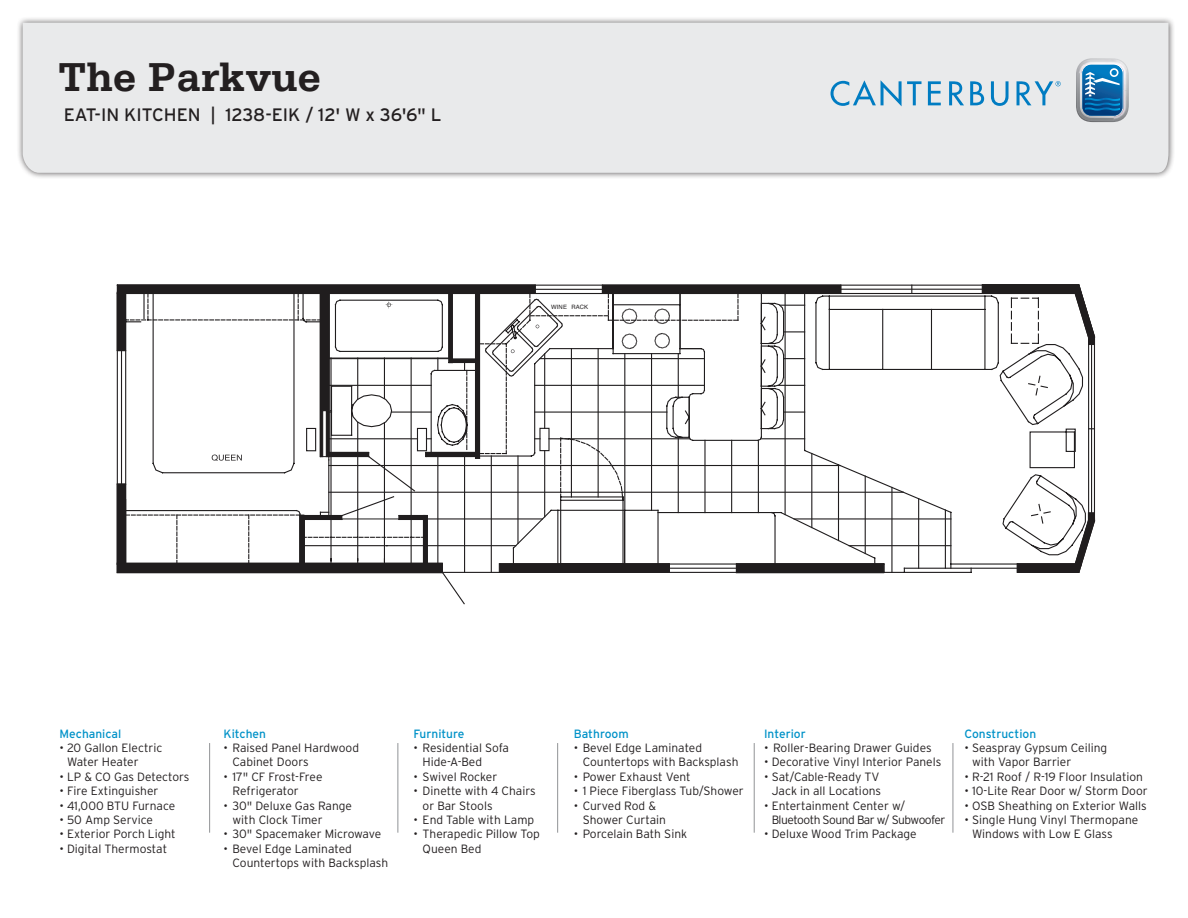
<style>
.page{position:relative;width:1188px;height:918px;background:#fff}
.page>*{position:absolute;margin:0;border:0;box-sizing:border-box;transform-origin:0 0}
.t1{font:700 42.6px "Serifa";color:#231f20}
.t2{font:18px "Interstate";color:#231f20}
.t3{font:300 12px/14.4px "Interstate";color:#231f20}
.t4{font:12px "Interstate";color:#0092c8}
.t5{font:300 12px/14.4px "Interstate";letter-spacing:-.04em;color:#231f20}
.t6{font:6px "Helvetica";letter-spacing:.025em;color:#201d1e}
</style>
<div class="page">
<div style="left:16px;top:16px;width:1159px;height:163px;background:#231f20;opacity:.75"></div>
<div style="left:23px;top:23px;width:1146px;height:150px;background:#e9eaeb"></div>
<hr style="left:209px;top:743px;width:1px;height:90px;background:#919396">
<hr style="left:398px;top:743px;width:1px;height:90px;background:#919396">
<hr style="left:557px;top:743px;width:1px;height:90px;background:#919396">
<hr style="left:754px;top:743px;width:1px;height:90px;background:#919396">
<hr style="left:953px;top:743px;width:1px;height:90px;background:#919396">
<svg style="left:831px;top:80px;width:91px;height:26px"></svg>
<svg style="left:928px;top:81px;width:13px;height:24px"></svg>
<svg style="left:949px;top:81px;width:15px;height:24px"></svg>
<svg style="left:970px;top:81px;width:14px;height:24px"></svg>
<svg style="left:991px;top:81px;width:18px;height:25px"></svg>
<svg style="left:1017px;top:81px;width:44px;height:24px"></svg>
<svg style="left:1076px;top:58px;width:53px;height:64px"></svg>
<svg style="left:536px;top:284px;width:445px;height:86px"></svg>
<hr style="left:951px;top:563px;width:67px;height:2px;background:#201d1e">
<hr style="left:904px;top:568px;width:114px;height:1px;background:#201d1e">
<svg style="left:328px;top:292px;width:644px;height:282px"></svg>
<div style="left:117px;top:284px;width:419px;height:10px;border:1px solid #201d1e"></div>
<div style="left:602px;top:285px;width:239px;height:8px;background:#201d1e"></div>
<div style="left:602px;top:285px;width:239px;height:9px;border:1px solid #201d1e"></div>
<div style="left:499px;top:563px;width:171px;height:10px;background:#201d1e"></div>
<div style="left:736px;top:563px;width:148px;height:10px;background:#201d1e"></div>
<div style="left:117px;top:563px;width:326px;height:10px;border:1px solid #201d1e"></div>
<svg style="left:981px;top:284px;width:114px;height:289px"></svg>
<svg style="left:117px;top:285px;width:688px;height:287px"></svg>
<h1 class="t1" style="left:58px;top:52px;width:264px">The Parkvue</h1>
<h2 class="t2" style="left:64px;top:105px;width:379px">EAT-IN KITCHEN | 1238-EIK / 12' W x 36'6" L</h2>
<p class="t6" style="left:551px;top:302px;width:39px">WINE RACK</p>
<p class="t4" style="left:59px;top:727px;width:63px">Mechanical</p>
<p class="t3" style="left:67px;top:740px;width:97px;text-indent:-8px">• 20 Gallon Electric<br>Water Heater</p>
<p class="t3" style="left:59px;top:769px;width:132px">• LP &amp; CO Gas Detectors</p>
<p class="t3" style="left:59px;top:784px;width:101px">• Fire Extinguisher</p>
<p class="t3" style="left:59px;top:798px;width:117px">• 41,000 BTU Furnace</p>
<p class="t3" style="left:59px;top:812px;width:95px">• 50 Amp Service</p>
<p class="t3" style="left:59px;top:827px;width:118px">• Exterior Porch Light</p>
<p class="t3" style="left:59px;top:841px;width:109px">• Digital Thermostat</p>
<p class="t4" style="left:224px;top:727px;width:44px">Kitchen</p>
<p class="t3" style="left:233px;top:740px;width:128px;text-indent:-9px">• Raised Panel Hardwood<br>Cabinet Doors</p>
<p class="t3" style="left:233px;top:769px;width:91px;text-indent:-9px">• 17" CF Frost-Free<br>Refrigerator</p>
<p class="t3" style="left:233px;top:798px;width:121px;text-indent:-9px">• 30" Deluxe Gas Range with Clock Timer</p>
<p class="t3" style="left:224px;top:827px;width:159px">• 30" Spacemaker Microwave</p>
<p class="t3" style="left:233px;top:841px;width:157px;text-indent:-9px">• Bevel Edge Laminated<br>Countertops with Backsplash</p>
<p class="t4" style="left:414px;top:727px;width:52px">Furniture</p>
<p class="t3" style="left:423px;top:740px;width:88px;text-indent:-9px">• Residential Sofa<br>Hide-A-Bed</p>
<p class="t3" style="left:414px;top:769px;width:85px">• Swivel Rocker</p>
<p class="t3" style="left:423px;top:784px;width:115px;text-indent:-9px">• Dinette with 4 Chairs or Bar Stools</p>
<p class="t3" style="left:414px;top:812px;width:122px">• End Table with Lamp</p>
<p class="t3" style="left:423px;top:827px;width:119px;text-indent:-9px">• Therapedic Pillow Top<br>Queen Bed</p>
<p class="t4" style="left:574px;top:727px;width:56px">Bathroom</p>
<p class="t3" style="left:583px;top:740px;width:157px;text-indent:-9px">• Bevel Edge Laminated<br>Countertops with Backsplash</p>
<p class="t3" style="left:574px;top:769px;width:119px">• Power Exhaust Vent</p>
<p class="t3" style="left:574px;top:784px;width:172px">• 1 Piece Fiberglass Tub/Shower</p>
<p class="t3" style="left:583px;top:798px;width:85px;text-indent:-9px">• Curved Rod &amp;<br>Shower Curtain</p>
<p class="t3" style="left:574px;top:827px;width:115px">• Porcelain Bath Sink</p>
<p class="t4" style="left:764px;top:727px;width:43px">Interior</p>
<p class="t3" style="left:764px;top:740px;width:169px">• Roller-Bearing Drawer Guides</p>
<p class="t3" style="left:764px;top:755px;width:179px">• Decorative Vinyl Interior Panels</p>
<p class="t3" style="left:764px;top:769px;width:119px;text-align:right">• Sat/Cable-Ready TV<br>Jack in all Locations</p>
<p class="t5" style="left:772px;top:798px;width:175px;text-indent:-8px">• Entertainment Center w/<br>Bluetooth Sound Bar w/ Subwoofer</p>
<p class="t3" style="left:764px;top:827px;width:154px">• Deluxe Wood Trim Package</p>
<p class="t4" style="left:964px;top:727px;width:73px">Construction</p>
<p class="t3" style="left:972px;top:740px;width:137px;text-indent:-8px">• Seaspray Gypsum Ceiling with Vapor Barrier</p>
<p class="t3" style="left:964px;top:769px;width:180px">• R-21 Roof / R-19 Floor Insulation</p>
<p class="t3" style="left:964px;top:784px;width:185px">• 10-Lite Rear Door w/ Storm Door</p>
<p class="t3" style="left:964px;top:798px;width:184px">• OSB Sheathing on Exterior Walls</p>
<p class="t3" style="left:972px;top:812px;width:168px;text-indent:-8px">• Single Hung Vinyl Thermopane<br>Windows with Low E Glass</p>
</div>
